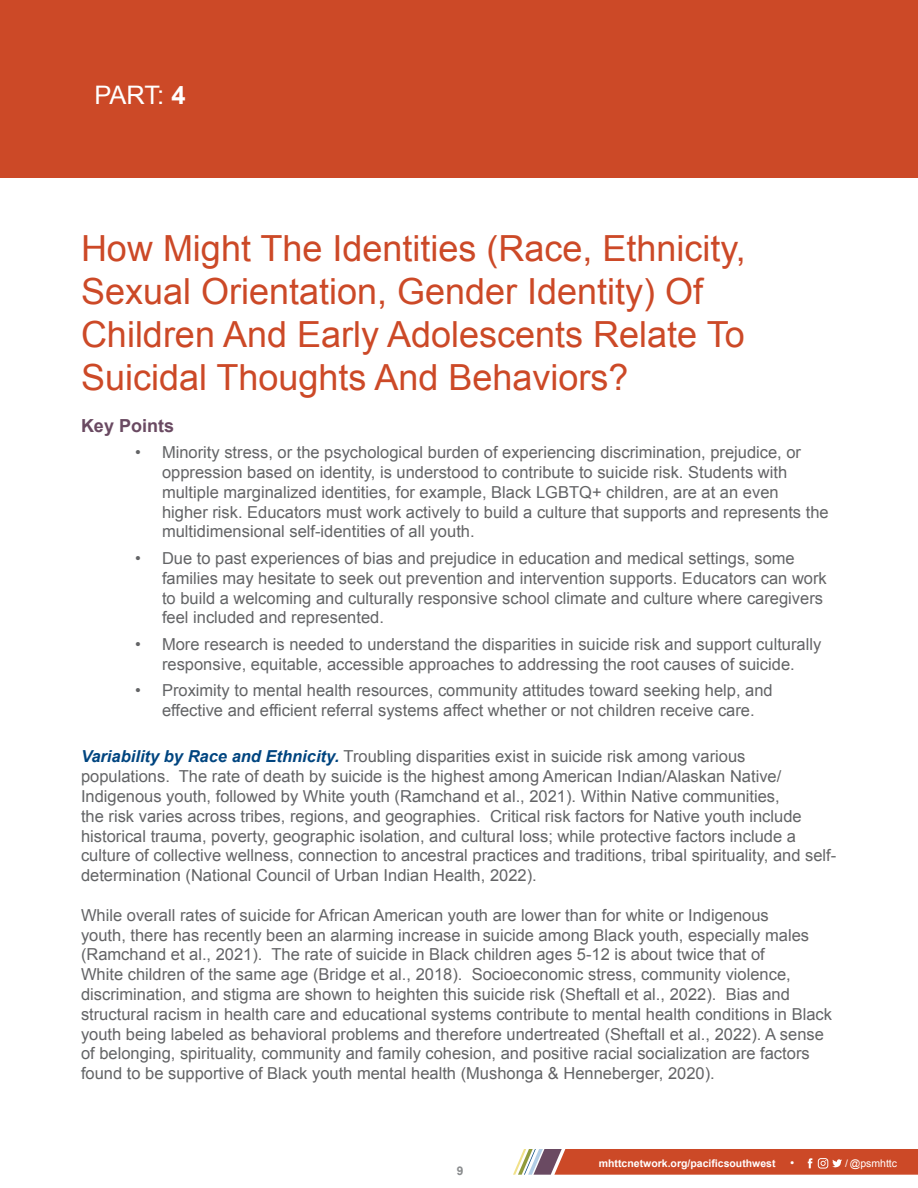
<style>
.page{position:relative;width:918px;height:1188px;background:#fff}
.page>*{position:absolute;margin:0;border:0;box-sizing:border-box;transform-origin:0 0}
.t1{font:36px/43.2px "Arial";color:#cc4927}
.Part_Title{font:25.5px "Arial";color:#fff}
.t2{font:700 18px "Arial";color:#6a4a62}
.Body{font:16.5px/19.8px "Arial";color:#636466}
.t3{font:700 12px "Arial";color:#8a8c8e}
.t4{font:700 10.5px "Arial";color:#fff}
.t5{font:10.5px "Arial";color:#fff}
.s1{font-weight:700}
.s2{font-weight:700;font-style:italic;color:#004580}
.s3{font-weight:400;font-size:12px}
</style>
<div class="page">
<div style="left:0;top:0;width:918px;height:177px;background:#cc4927"></div>
<svg style="left:513px;top:1149px;width:405px;height:26px;background:#ca583b"></svg>
<p class="Part_Title" style="left:94px;top:78px;width:93px">PART: <span class="s1">4</span></p>
<h1 class="t1" style="left:81px;top:227px;width:666px">How Might The Identities (Race, Ethnicity, Sexual Orientation, Gender Identity) Of Children And Early Adolescents Relate To Suicidal Thoughts And Behaviors?</h1>
<h3 class="t2" style="left:81px;top:413px;width:95px">Key Points</h3>
<p class="Body" style="left:162px;top:443px;width:668px;text-indent:-27px">• Minority stress, or the psychological burden of experiencing discrimination, prejudice, or oppression based on identity, is understood to contribute to suicide risk. Students with multiple marginalized identities, for example, Black LGBTQ+ children, are at an even<br>higher risk. Educators must work actively to build a culture that supports and represents the multidimensional self-identities of all youth.</p>
<p class="Body" style="left:162px;top:548px;width:666px;text-indent:-27px">• Due to past experiences of bias and prejudice in education and medical settings, some families may hesitate to seek out prevention and intervention supports. Educators can work to build a welcoming and culturally responsive school climate and culture where caregivers feel included and represented.</p>
<p class="Body" style="left:135px;top:634px;width:688px;text-align:center">• More research is needed to understand the disparities in suicide risk and support culturally responsive, equitable, accessible approaches to addressing the root causes of suicide.</p>
<p class="Body" style="left:135px;top:681px;width:639px;text-align:center">• Proximity to mental health resources, community attitudes toward seeking help, and effective and efficient referral systems affect whether or not children receive care.</p>
<p class="Body" style="left:81px;top:747px;width:757px"><span class="s2">Variability by Race and Ethnicity.</span> Troubling disparities exist in suicide risk among various populations. The rate of death by suicide is the highest among American Indian/Alaskan Native/ Indigenous youth, followed by White youth (Ramchand et al., 2021). Within Native communities,<br>the risk varies across tribes, regions, and geographies. Critical risk factors for Native youth include historical trauma, poverty, geographic isolation, and cultural loss; while protective factors include a culture of collective wellness, connection to ancestral practices and traditions, tribal spirituality, and self&shy;determination (National Council of Urban Indian Health, 2022).</p>
<p class="Body" style="left:81px;top:905px;width:753px">While overall rates of suicide for African American youth are lower than for white or Indigenous<br>youth, there has recently been an alarming increase in suicide among Black youth, especially males (Ramchand et al., 2021). The rate of suicide in Black children ages 5-12 is about twice that of<br>White children of the same age (Bridge et al., 2018). Socioeconomic stress, community violence, discrimination, and stigma are shown to heighten this suicide risk (Sheftall et al., 2022). Bias and structural racism in health care and educational systems contribute to mental health conditions in Black youth being labeled as behavioral problems and therefore undertreated (Sheftall et al., 2022). A sense of belonging, spirituality, community and family cohesion, and positive racial socialization are factors found to be supportive of Black youth mental health (Mushonga &amp; Henneberger, 2020).</p>
<p class="t3" style="left:457px;top:1163px;width:8px">9</p>
<p class="t4" style="left:599px;top:1156px;width:197px">mhttcnetwork.org/pacificsouthwest <span class="s3">•</span></p>
<p class="t5" style="left:845px;top:1157px;width:53px">/ @psmhttc</p>
</div>
